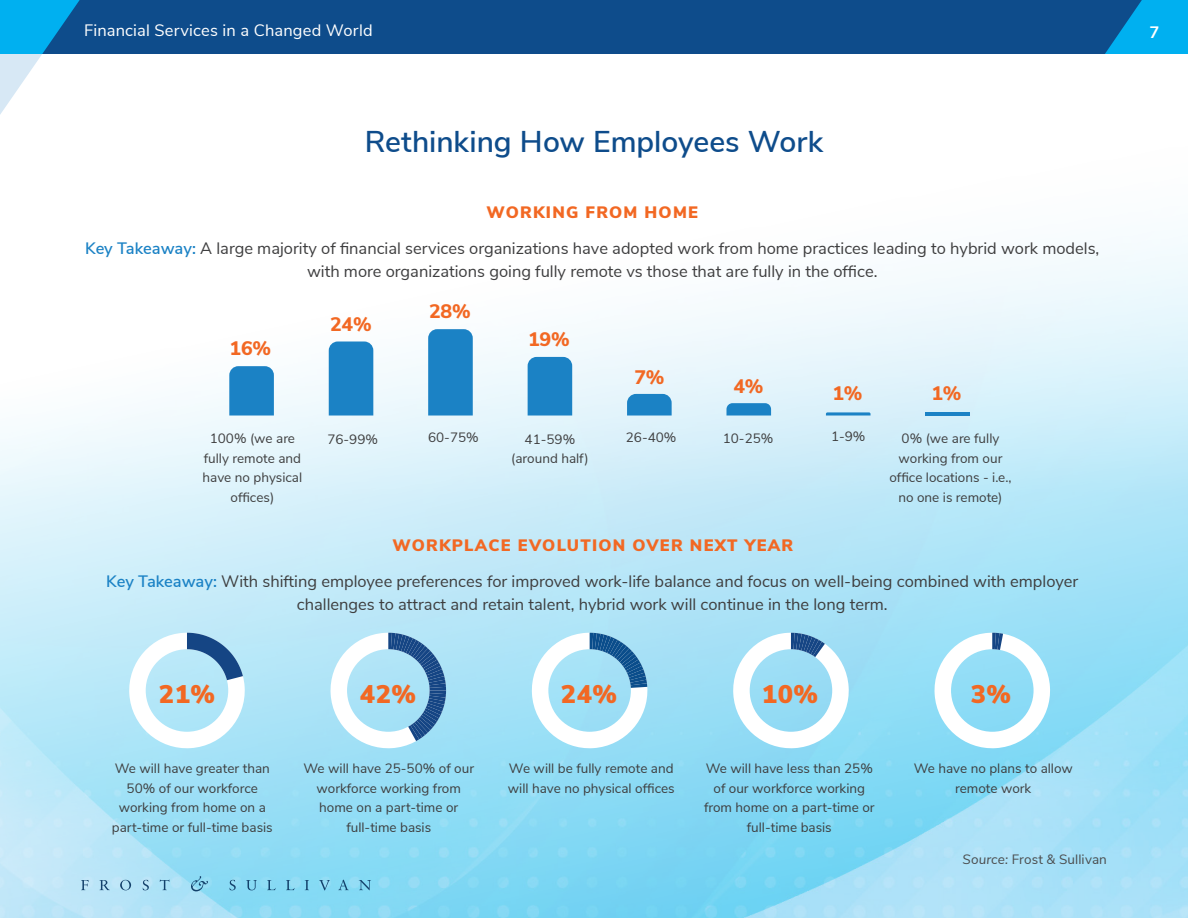
<style>
.page{position:relative;width:1188px;height:918px;background:#fff}
.page>*{position:absolute;margin:0;border:0;box-sizing:border-box;transform-origin:0 0}
.BR__1st_Lvl_Header{font:600 30px "Nunito Sans";color:#0e4c8b}
.t1{font:900 25.5px "Nunito Sans";letter-spacing:.025em;color:#f26823}
.t2{font:800 19.5px "Nunito Sans";letter-spacing:-.01em;color:#f26823}
.t3{font:16.5px/22.5px "Nunito Sans";color:#3e3e3f;text-align:center}
.t4{font:900 16.5px "Nunito Sans";letter-spacing:.075em;color:#f26823}
.t5{font:16.5px "Nunito Sans";letter-spacing:.01em;color:#fff}
.t6{font:700 16.5px "Nunito Sans";color:#fff}
.t7{font:13.5px/19.5px "Nunito Sans";color:#3e3e3f;text-align:center}
.BR__Source{font:13.5px "Nunito Sans";letter-spacing:.005em;color:#4b4c4d}
.s1{font-weight:600;color:#1b82c5}
.s2{font-style:italic}
</style>
<div class="page">
<img style="left:0;top:242px;width:1188px;height:676px">
<div style="left:97px;top:0;width:1008px;height:54px;background:#0e4c8b"></div>
<svg style="left:1105px;top:0;width:83px;height:54px;background:#0399d9"></svg>
<svg style="left:81px;top:880px;width:8px;height:10px"></svg>
<svg style="left:100px;top:880px;width:10px;height:10px"></svg>
<svg style="left:120px;top:880px;width:11px;height:10px"></svg>
<svg style="left:143px;top:880px;width:6px;height:10px"></svg>
<svg style="left:160px;top:880px;width:9px;height:10px"></svg>
<svg style="left:229px;top:880px;width:7px;height:10px"></svg>
<svg style="left:246px;top:880px;width:11px;height:10px"></svg>
<svg style="left:267px;top:880px;width:9px;height:10px"></svg>
<svg style="left:286px;top:880px;width:9px;height:10px"></svg>
<svg style="left:305px;top:880px;width:4px;height:10px"></svg>
<svg style="left:319px;top:880px;width:11px;height:10px"></svg>
<svg style="left:338px;top:880px;width:11px;height:10px"></svg>
<svg style="left:359px;top:880px;width:12px;height:10px"></svg>
<svg style="left:191px;top:876px;width:17px;height:15px"></svg>
<svg style="left:0;top:0;width:97px;height:115px"></svg>
<hr style="left:925px;top:412px;width:45px;height:4px;background:#1b82c5">
<svg style="left:826px;top:412px;width:45px;height:4px"></svg>
<svg style="left:726px;top:403px;width:45px;height:13px"></svg>
<svg style="left:627px;top:394px;width:45px;height:22px"></svg>
<div style="left:528px;top:357px;width:44px;height:59px;background:#1b82c5"></div>
<svg style="left:428px;top:329px;width:45px;height:87px;background:#2085c6"></svg>
<div style="left:329px;top:342px;width:44px;height:74px;background:#1b82c5"></div>
<svg style="left:229px;top:366px;width:45px;height:50px;background:#2386c7"></svg>
<svg style="left:933px;top:631px;width:119px;height:119px"></svg>
<svg style="left:731px;top:631px;width:120px;height:119px"></svg>
<svg style="left:530px;top:631px;width:119px;height:119px"></svg>
<svg style="left:329px;top:631px;width:119px;height:119px"></svg>
<svg style="left:127px;top:631px;width:120px;height:119px"></svg>
<p class="t5" style="left:84px;top:18px;width:290px">Financial Services in a Changed World</p>
<p class="t6" style="left:1150px;top:20px;width:11px">7</p>
<h1 class="BR__1st_Lvl_Header" style="left:365px;top:119px;width:460px">Rethinking How Employees Work</h1>
<p class="t4" style="left:487px;top:200px;width:213px">WORKING FROM HOME</p>
<p class="t3" style="left:85px;top:236px;width:1016px"><span class="s1">Key Takeaway:</span> A large majority of financial services organizations have adopted work from home practices leading to hybrid work models, with more organizations going fully remote vs those that are fully in the office.</p>
<p class="t2" style="left:230px;top:334px;width:43px">16%</p>
<p class="t2" style="left:330px;top:310px;width:43px">24%</p>
<p class="t2" style="left:429px;top:297px;width:43px">28%</p>
<p class="t7" style="left:210px;top:428px;width:87px">100% (we are</p>
<p class="t7" style="left:327px;top:429px;width:52px">76-99%</p>
<p class="t7" style="left:428px;top:427px;width:52px">60-75%</p>
<p class="t7" style="left:203px;top:447px;width:101px">fully remote and have no physical offices)</p>
<p class="t2" style="left:528px;top:325px;width:43px">19%</p>
<p class="t2" style="left:634px;top:363px;width:32px">7%</p>
<p class="t2" style="left:733px;top:372px;width:32px">4%</p>
<p class="t2" style="left:832px;top:379px;width:32px">1%</p>
<p class="t2" style="left:931px;top:379px;width:32px">1%</p>
<p class="t7" style="left:525px;top:428px;width:52px">41-59%</p>
<p class="t7" style="left:626px;top:427px;width:52px">26-40%</p>
<p class="t7" style="left:723px;top:428px;width:52px">10-25%</p>
<p class="t7" style="left:831px;top:426px;width:36px">1-9%</p>
<p class="t7" style="left:511px;top:448px;width:79px">(around half)</p>
<p class="t7" style="left:889px;top:428px;width:124px">0% (we are fully working from our office locations - i.e., no one is remote)</p>
<p class="t4" style="left:392px;top:533px;width:402px">WORKPLACE EVOLUTION OVER NEXT YEAR</p>
<p class="t3" style="left:106px;top:569px;width:974px"><span class="s1">Key Takeaway:</span> With shifting employee preferences for improved work-life balance and focus on well-being combined with employer challenges to attract and retain talent, hybrid work will continue in the long term.</p>
<p class="t1" style="left:159px;top:675px;width:58px">21%</p>
<p class="t1" style="left:360px;top:675px;width:58px">42%</p>
<p class="t1" style="left:561px;top:675px;width:58px">24%</p>
<p class="t1" style="left:762px;top:675px;width:58px">10%</p>
<p class="t1" style="left:971px;top:675px;width:42px">3%</p>
<p class="t7" style="left:112px;top:758px;width:162px">We will have greater than<br>50% of our workforce working from home on a part-time or full-time basis</p>
<p class="t7" style="left:303px;top:758px;width:172px">We will have 25-50% of our workforce working from home on a part-time or full-time basis</p>
<p class="t7" style="left:508px;top:758px;width:168px;text-align:left">We will be fully remote and will have no physical offices</p>
<p class="t7" style="left:704px;top:758px;width:172px">We will have less than 25% of our workforce working from home on a part-time or full-time basis</p>
<p class="t7" style="left:914px;top:758px;width:161px">We have no plans to allow remote work</p>
<p class="BR__Source" style="left:962px;top:849px;width:146px"><span class="s2">Source:</span> Frost &amp; Sullivan</p>
</div>
